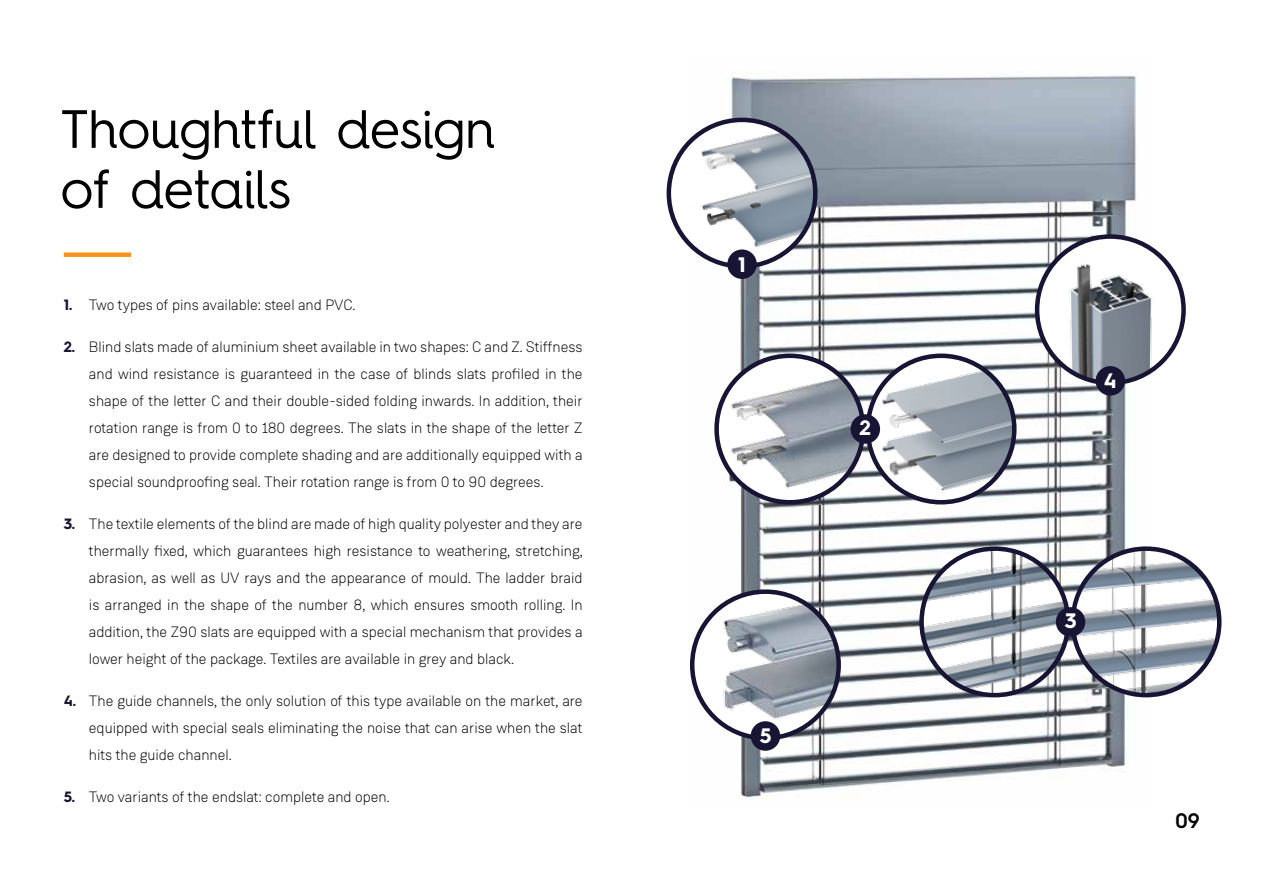
<style>
.page{position:relative;width:1263px;height:893px;background:#fff}
.page>*{position:absolute;margin:0;border:0;box-sizing:border-box;transform-origin:0 0}
.t1{font:54px/60px "Hurme Geometric Sans 4";letter-spacing:-.005em;color:#000}
.t2{font:700 21px "Hurme Geometric Sans 4";color:#fff}
.t3{font:600 21px "Hurme Geometric Sans 4";color:#000}
.t4{font:300 15px/27px "Weissenhof Grotesk";color:#000;text-align:justify}
.t5{font:700 15px "Hurme Geometric Sans 4";color:#181434}
</style>
<div class="page">
<img style="left:689px;top:72px;width:464px;height:726px">
<img style="left:669px;top:120px;width:146px;height:146px;border-radius:73px">
<div style="left:666px;top:118px;width:151px;height:151px;border:4px solid #181434;border-radius:50%"></div>
<div style="left:727px;top:249px;width:30px;height:30px;background:#181434;border-radius:50%"></div>
<img style="left:1037px;top:237px;width:146px;height:146px;border-radius:73px">
<div style="left:1035px;top:234px;width:151px;height:151px;border:4px solid #181434;border-radius:50%"></div>
<div style="left:1095px;top:366px;width:30px;height:30px;background:#181434;border-radius:50%"></div>
<img style="left:692px;top:592px;width:147px;height:146px;border-radius:73px">
<div style="left:690px;top:589px;width:151px;height:151px;border:4px solid #181434;border-radius:50%"></div>
<div style="left:751px;top:721px;width:29px;height:30px;background:#181434;border-radius:50%"></div>
<img style="left:1073px;top:549px;width:146px;height:146px;border-radius:73px">
<div style="left:1070px;top:546px;width:151px;height:151px;border:4px solid #181434;border-radius:50%"></div>
<img style="left:921px;top:549px;width:147px;height:146px;border-radius:73px">
<div style="left:919px;top:546px;width:151px;height:151px;border:4px solid #181434;border-radius:50%"></div>
<div style="left:1056px;top:607px;width:29px;height:30px;background:#181434;border-radius:50%"></div>
<img style="left:877px;top:356px;width:137px;height:146px">
<div style="left:865px;top:354px;width:151px;height:150px;border:4px solid #181434;border-radius:50%"></div>
<img style="left:726px;top:356px;width:137px;height:143px">
<div style="left:714px;top:354px;width:151px;height:150px;border:4px solid #181434;border-radius:50%"></div>
<div style="left:850px;top:414px;width:30px;height:30px;background:#181434;border-radius:50%"></div>
<div style="left:64px;top:252px;width:67px;height:5px;background:#f7941e"></div>
<h1 class="t1" style="left:61px;top:97px;width:436px">Thoughtful design of details</h1>
<p class="t5" style="left:64px;top:295px;width:10px">1.</p>
<p class="t5" style="left:64px;top:337px;width:13px">2.</p>
<p class="t5" style="left:64px;top:514px;width:13px">3.</p>
<p class="t5" style="left:64px;top:691px;width:14px">4.</p>
<p class="t5" style="left:64px;top:787px;width:13px">5.</p>
<p class="t4" style="left:89px;top:291px;width:268px">Two types of pins available: steel and PVC.</p>
<p class="t4" style="left:89px;top:333px;width:495px">Blind slats made of aluminium sheet available in two shapes: C and Z. Stiffness and wind resistance is guaranteed in the case of blinds slats profiled in the shape of the letter C and their double-sided folding inwards. In addition, their rotation range is from 0 to 180 degrees. The slats in the shape of the letter Z are designed to provide complete shading and are additionally equipped with a special soundproofing seal. Their rotation range is from 0 to 90 degrees.</p>
<p class="t4" style="left:89px;top:510px;width:495px">The textile elements of the blind are made of high quality polyester and they are thermally fixed, which guarantees high resistance to weathering, stretching, abrasion, as well as UV rays and the appearance of mould. The ladder braid is arranged in the shape of the number 8, which ensures smooth rolling. In addition, the Z90 slats are equipped with a special mechanism that provides a lower height of the package. Textiles are available in grey and black.</p>
<p class="t4" style="left:89px;top:687px;width:495px">The guide channels, the only solution of this type available on the market, are equipped with special seals eliminating the noise that can arise when the slat hits the guide channel.</p>
<p class="t4" style="left:89px;top:783px;width:302px">Two variants of the endslat: complete and open.</p>
<h2 class="t2" style="left:738px;top:249px;width:9px">1</h2>
<h2 class="t2" style="left:860px;top:413px;width:13px">2</h2>
<h2 class="t2" style="left:760px;top:721px;width:13px">5</h2>
<h2 class="t2" style="left:1104px;top:366px;width:14px">4</h2>
<h2 class="t2" style="left:1065px;top:606px;width:13px">3</h2>
<h2 class="t3" style="left:1175px;top:806px;width:26px">09</h2>
</div>
